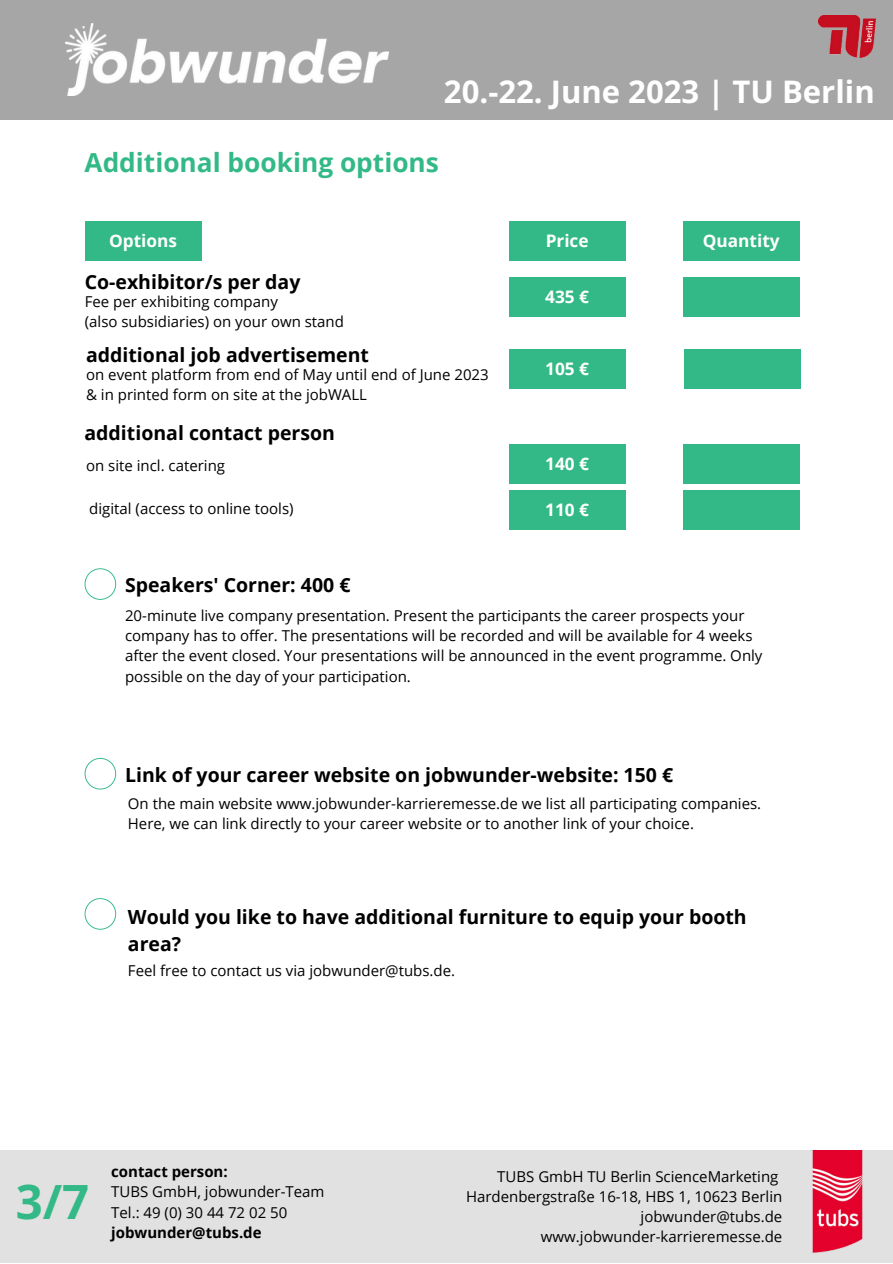
<style>
.page{position:relative;width:893px;height:1264px;background:#fff}
.page>*{position:absolute;margin:0;border:0;box-sizing:border-box;transform-origin:0 0}
.t1{font:700 47.25px "Open Sans";color:#33b987}
.t2{font:700 31.05px "Open Sans";color:#fff}
.t3{font:700 26.25px "Open Sans";color:#33b987}
.t4{font:700 19.5px/27px "Open Sans";color:#000}
.t5{font:700 17.25px "Open Sans";color:#fff}
.t6{font:15px/20.2px "Open Sans";color:#000}
.t7{font:700 15px "Open Sans";color:#000}
</style>
<div class="page">
<div style="left:0;top:0;width:892px;height:119px;background:#a6a6a6"></div>
<img style="left:818px;top:15px;width:57px;height:43px">
<img style="left:66px;top:24px;width:323px;height:71px">
<div style="left:682px;top:221px;width:117px;height:40px;background:#33b987"></div>
<div style="left:509px;top:221px;width:116px;height:40px;background:#33b987"></div>
<div style="left:85px;top:221px;width:117px;height:40px;background:#33b987"></div>
<div style="left:0;top:1150px;width:892px;height:112px;background:#e1e1e1"></div>
<img style="left:812px;top:1150px;width:51px;height:103px">
<div style="left:509px;top:277px;width:116px;height:39px;background:#33b987"></div>
<div style="left:682px;top:277px;width:117px;height:39px;background:#33b987"></div>
<div style="left:509px;top:349px;width:116px;height:40px;background:#33b987"></div>
<div style="left:684px;top:349px;width:117px;height:40px;background:#33b987"></div>
<div style="left:509px;top:444px;width:116px;height:39px;background:#33b987"></div>
<div style="left:682px;top:444px;width:117px;height:39px;background:#33b987"></div>
<div style="left:509px;top:490px;width:116px;height:39px;background:#33b987"></div>
<div style="left:682px;top:490px;width:117px;height:39px;background:#33b987"></div>
<svg style="left:85px;top:758px;width:31px;height:31px"></svg>
<svg style="left:85px;top:898px;width:31px;height:31px"></svg>
<svg style="left:85px;top:568px;width:31px;height:32px"></svg>
<h2 class="t2" style="left:444px;top:70px;width:432px">20.-22. June 2023 | TU Berlin</h2>
<h3 class="t3" style="left:85px;top:144px;width:356px">Additional booking options</h3>
<p class="t5" style="left:109px;top:229px;width:69px">Options</p>
<h3 class="t4" style="left:85px;top:268px;width:217px">Co-exhibitor/s per day</h3>
<p class="t6" style="left:85px;top:291px;width:261px">Fee per exhibiting company<br>(also subsidiaries) on your own stand</p>
<h3 class="t4" style="left:86px;top:340px;width:284px">additional job advertisement</h3>
<p class="t6" style="left:86px;top:363px;width:404px">on event platform from end of May until end of June 2023 &amp; in printed form on site at the jobWALL</p>
<h3 class="t4" style="left:85px;top:419px;width:252px">additional contact person</h3>
<p class="t6" style="left:86px;top:454px;width:140px">on site incl. catering</p>
<p class="t6" style="left:89px;top:498px;width:206px">digital (access to online tools)</p>
<p class="t5" style="left:545px;top:229px;width:44px">Price</p>
<p class="t5" style="left:702px;top:229px;width:78px">Quantity</p>
<p class="t5" style="left:545px;top:284px;width:45px">435 €</p>
<p class="t5" style="left:545px;top:357px;width:45px">105 €</p>
<p class="t5" style="left:545px;top:451px;width:45px">140 €</p>
<p class="t5" style="left:545px;top:497px;width:45px">110 €</p>
<h3 class="t4" style="left:125px;top:571px;width:227px">Speakers' Corner: 400 €</h3>
<p class="t6" style="left:125px;top:605px;width:639px">20-minute live company presentation. Present the participants the career prospects your company has to offer. The presentations will be recorded and will be available for 4 weeks after the event closed. Your presentations will be announced in the event programme. Only possible on the day of your participation.</p>
<h3 class="t4" style="left:125px;top:760px;width:549px">Link of your career website on jobwunder-website: 150 €</h3>
<p class="t6" style="left:128px;top:792px;width:634px">On the main website www.jobwunder-karrieremesse.de we list all participating companies.<br>Here, we can link directly to your career website or to another link of your choice.</p>
<h3 class="t4" style="left:128px;top:903px;width:620px">Would you like to have additional furniture to equip your booth area?</h3>
<p class="t6" style="left:128px;top:959px;width:329px">Feel free to contact us via jobwunder@tubs.de.</p>
<h1 class="t1" style="left:16px;top:1168px;width:75px">3/7</h1>
<p class="t7" style="left:111px;top:1161px;width:118px">contact person:</p>
<p class="t6" style="left:111px;top:1181px;width:215px">TUBS GmbH, jobwunder-Team<br>Tel.: 49 (0) 30 44 72 02 50</p>
<p class="t7" style="left:111px;top:1221px;width:152px">jobwunder@tubs.de</p>
<p class="t6" style="left:466px;top:1165px;width:318px;text-align:right">TUBS GmbH TU Berlin ScienceMarketing Hardenbergstraße 16-18, HBS 1, 10623 Berlin jobwunder@tubs.de www.jobwunder-karrieremesse.de</p>
</div>
